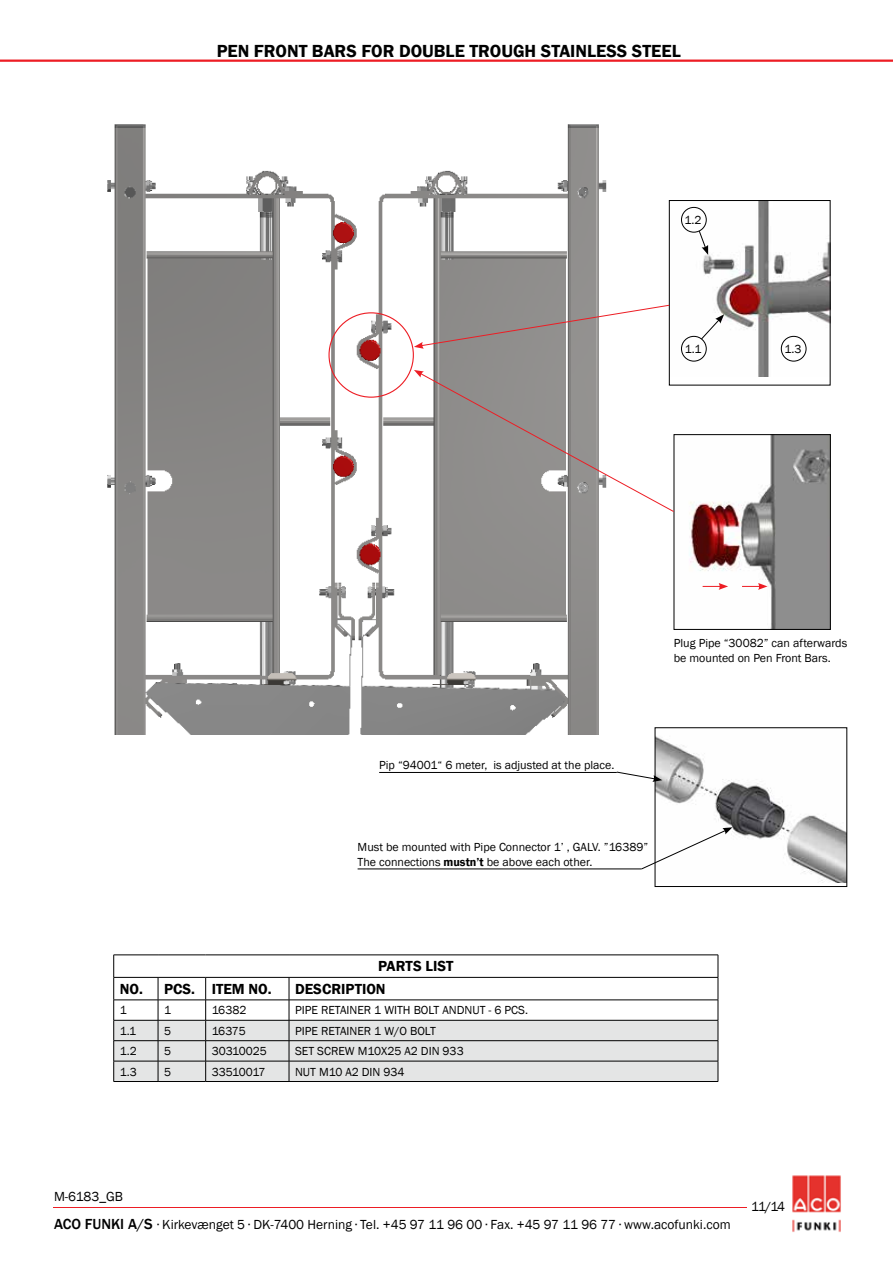
<style>
.page{position:relative;width:893px;height:1263px;background:#fff}
.page>*{position:absolute;margin:0;border:0;box-sizing:border-box;transform-origin:0 0}
.t1{font:600 18px "Franklin Gothic";color:#000}
.t2{font:600 15px "Franklin Gothic";color:#000}
.t3{font:13.5px "Franklin Gothic";color:#000}
.t4{font:12px/14.4px "Franklin Gothic";color:#000}
.t5{font:12px "Franklin Gothic";letter-spacing:-.03em;color:#000}
.s1{font-weight:600}
.s2{font-weight:500;font-size:15px}
</style>
<div class="page">
<hr style="left:0;top:60px;width:893px;height:2px;background:#ed1d24">
<img style="left:792px;top:1175px;width:49px;height:57px">
<hr style="left:53px;top:1207px;width:693px;height:1px;background:#ed1d24">
<img style="left:681px;top:202px;width:147px;height:174px">
<div style="left:669px;top:200px;width:161px;height:185px;border:1px solid #000"></div>
<img style="left:689px;top:436px;width:139px;height:192px">
<div style="left:674px;top:434px;width:156px;height:196px;border:1px solid #000"></div>
<div style="left:681px;top:207px;width:26px;height:26px;border:1px solid #000;border-radius:50%"></div>
<div style="left:781px;top:336px;width:25px;height:25px;border:1px solid #000;border-radius:50%"></div>
<div style="left:681px;top:336px;width:26px;height:25px;border:1px solid #000;border-radius:50%"></div>
<svg style="left:700px;top:314px;width:24px;height:26px"></svg>
<svg style="left:698px;top:230px;width:10px;height:25px"></svg>
<svg style="left:703px;top:583px;width:25px;height:7px"></svg>
<svg style="left:742px;top:583px;width:25px;height:7px"></svg>
<img style="left:107px;top:124px;width:500px;height:611px">
<svg style="left:414px;top:304px;width:256px;height:45px"></svg>
<svg style="left:414px;top:370px;width:261px;height:142px"></svg>
<img style="left:657px;top:737px;width:188px;height:146px">
<div style="left:655px;top:727px;width:192px;height:160px;border:1px solid #000"></div>
<hr style="left:379px;top:772px;width:238px;height:1px;background:#000">
<svg style="left:616px;top:771px;width:46px;height:11px"></svg>
<hr style="left:358px;top:868px;width:283px;height:1px;background:#000">
<svg style="left:640px;top:827px;width:92px;height:43px"></svg>
<hr style="left:114px;top:954px;width:44px;height:1px;background:#000">
<hr style="left:158px;top:954px;width:48px;height:1px;background:#000">
<hr style="left:206px;top:954px;width:83px;height:1px;background:#000">
<hr style="left:289px;top:954px;width:429px;height:1px;background:#000">
<svg style="left:113px;top:955px;width:606px;height:126px"></svg>
<hr style="left:114px;top:1081px;width:44px;height:1px;background:#000">
<hr style="left:158px;top:1081px;width:48px;height:1px;background:#000">
<hr style="left:206px;top:1081px;width:83px;height:1px;background:#000">
<hr style="left:289px;top:1081px;width:429px;height:1px;background:#000">
<h1 class="t1" style="left:217px;top:40px;width:466px">PEN FRONT BARS FOR DOUBLE TROUGH STAINLESS STEEL</h1>
<p class="t4" style="left:685px;top:213px;width:18px">1.2</p>
<p class="t4" style="left:685px;top:342px;width:18px">1.1</p>
<p class="t4" style="left:784px;top:342px;width:18px">1.3</p>
<p class="t4" style="left:674px;top:636px;width:175px">Plug Pipe “30082” can afterwards be mounted on Pen Front Bars.</p>
<p class="t4" style="left:379px;top:758px;width:237px">Pip “94001“ 6 meter, is adjusted at the place.</p>
<p class="t4" style="left:358px;top:840px;width:292px">Must be mounted with Pipe Connector 1’ , GALV. ”16389”<br>The connections <span class="s1">mustn’t</span> be above each other.</p>
<p class="t2" style="left:378px;top:957px;width:77px">PARTS LIST</p>
<p class="t2" style="left:120px;top:980px;width:153px">NO. PCS. ITEM NO.</p>
<p class="t2" style="left:295px;top:980px;width:92px">DESCRIPTION</p>
<p class="t4" style="left:120px;top:1003px;width:9px">1</p>
<p class="t4" style="left:164px;top:1003px;width:9px">1</p>
<p class="t4" style="left:212px;top:1003px;width:36px">16382</p>
<p class="t4" style="left:295px;top:1003px;width:234px">PIPE RETAINER 1 WITH BOLT ANDNUT - 6 PCS.</p>
<p class="t4" style="left:120px;top:1024px;width:18px">1.1</p>
<p class="t4" style="left:164px;top:1024px;width:9px">5</p>
<p class="t4" style="left:212px;top:1024px;width:36px">16375</p>
<p class="t4" style="left:295px;top:1024px;width:142px">PIPE RETAINER 1 W/O BOLT</p>
<p class="t4" style="left:120px;top:1044px;width:18px">1.2</p>
<p class="t4" style="left:164px;top:1044px;width:9px">5</p>
<p class="t4" style="left:212px;top:1044px;width:57px">30310025</p>
<p class="t4" style="left:295px;top:1044px;width:170px">SET SCREW M10X25 A2 DIN 933</p>
<p class="t4" style="left:120px;top:1064px;width:18px">1.3</p>
<p class="t4" style="left:164px;top:1064px;width:9px">5</p>
<p class="t5" style="left:212px;top:1064px;width:55px">33510017</p>
<p class="t4" style="left:295px;top:1064px;width:111px">NUT M10 A2 DIN 934</p>
<p class="t3" style="left:54px;top:1188px;width:70px">M-6183_GB</p>
<p class="t3" style="left:751px;top:1198px;width:36px">11/14</p>
<p class="t3" style="left:54px;top:1216px;width:678px"><span class="s2">ACO FUNKI A/S</span> ∙ Kirkevænget 5 ∙ DK-7400 Herning ∙ Tel. +45 97 11 96 00 ∙ Fax. +45 97 11 96 77 ∙ www.acofunki.com</p>
</div>
